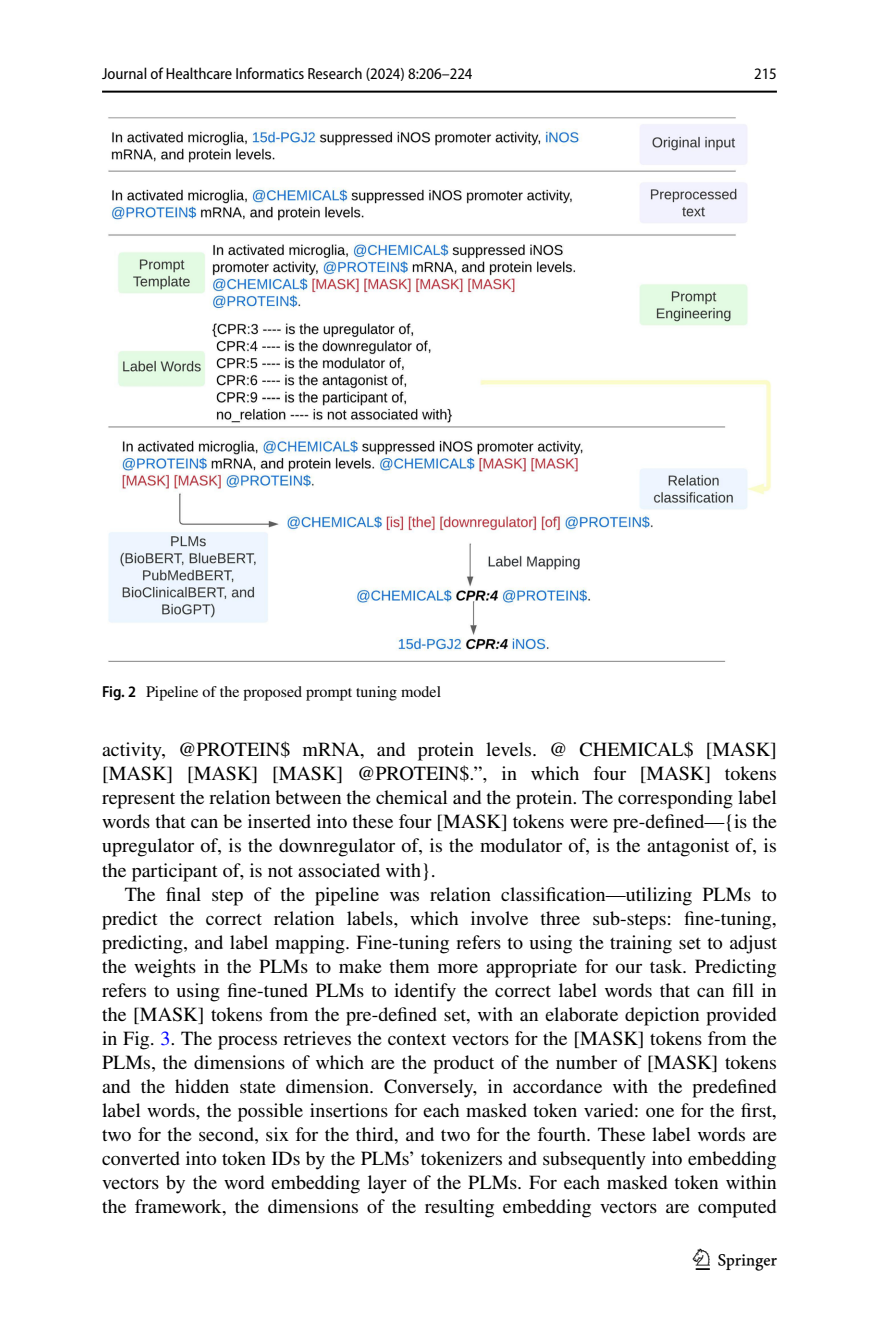
<style>
.page{position:relative;width:879px;height:1333px;background:#fff}
.page>*{position:absolute;margin:0;border:0;box-sizing:border-box;transform-origin:0 0}
.t1{font:30px "Springnew Regular 2";color:#000}
.t2{font:20px/24px "STIX Regular 2";color:#000;text-align:justify}
.t3{font:semi-condensed 16px "Myriad Pro";color:#000}
.t4{font:16px "STIX";color:#000}
.s1{font-family:"Myriad Pro";font-weight:600;font-stretch:semi-condensed}
.s2{color:#00f}
</style>
<div class="page">
<hr style="left:102px;top:91px;width:675px;height:2px;background:#000">
<img style="left:108px;top:117px;width:663px;height:545px">
<p class="t3" style="left:102px;top:65px;width:372px">Journal of Healthcare Informatics Research (2024) 8:206–224</p>
<p class="t4" style="left:102px;top:680px;width:340px"><span class="s1">Fig. 2</span> Pipeline of the proposed prompt tuning model</p>
<p class="t3" style="left:754px;top:65px;width:24px">215</p>
<p class="t2" style="left:102px;top:739px;width:676px">activity, @PROTEIN$ mRNA, and protein levels. @ CHEMICAL$ [MASK] [MASK] [MASK] [MASK] @PROTEIN$.”, in which four [MASK] tokens represent the relation between the chemical and the protein. The corresponding label words that can be inserted into these four [MASK] tokens were pre-defined—{is the upregulator of, is the downregulator of, is the modulator of, is the antagonist of, is the participant of, is not associated with}.</p>
<p class="t2" style="left:102px;top:883px;width:676px;text-indent:23px">The final step of the pipeline was relation classification—utilizing PLMs to predict the correct relation labels, which involve three sub-steps: fine-tuning, predicting, and label mapping. Fine-tuning refers to using the training set to adjust the weights in the PLMs to make them more appropriate for our task. Predicting refers to using fine-tuned PLMs to identify the correct label words that can fill in the [MASK] tokens from the pre-defined set, with an elaborate depiction provided in Fig. <span class="s2">3</span>. The process retrieves the context vectors for the [MASK] tokens from the PLMs, the dimensions of which are the product of the number of [MASK] tokens and the hidden state dimension. Conversely, in accordance with the predefined label words, the possible insertions for each masked token varied: one for the first, two for the second, six for the third, and two for the fourth. These label words are converted into token IDs by the PLMs’ tokenizers and subsequently into embedding vectors by the word embedding layer of the PLMs. For each masked token within the framework, the dimensions of the resulting embedding vectors are computed</p>
<h1 class="t1" style="left:696px;top:1248px;width:83px">1 3</h1>
</div>
